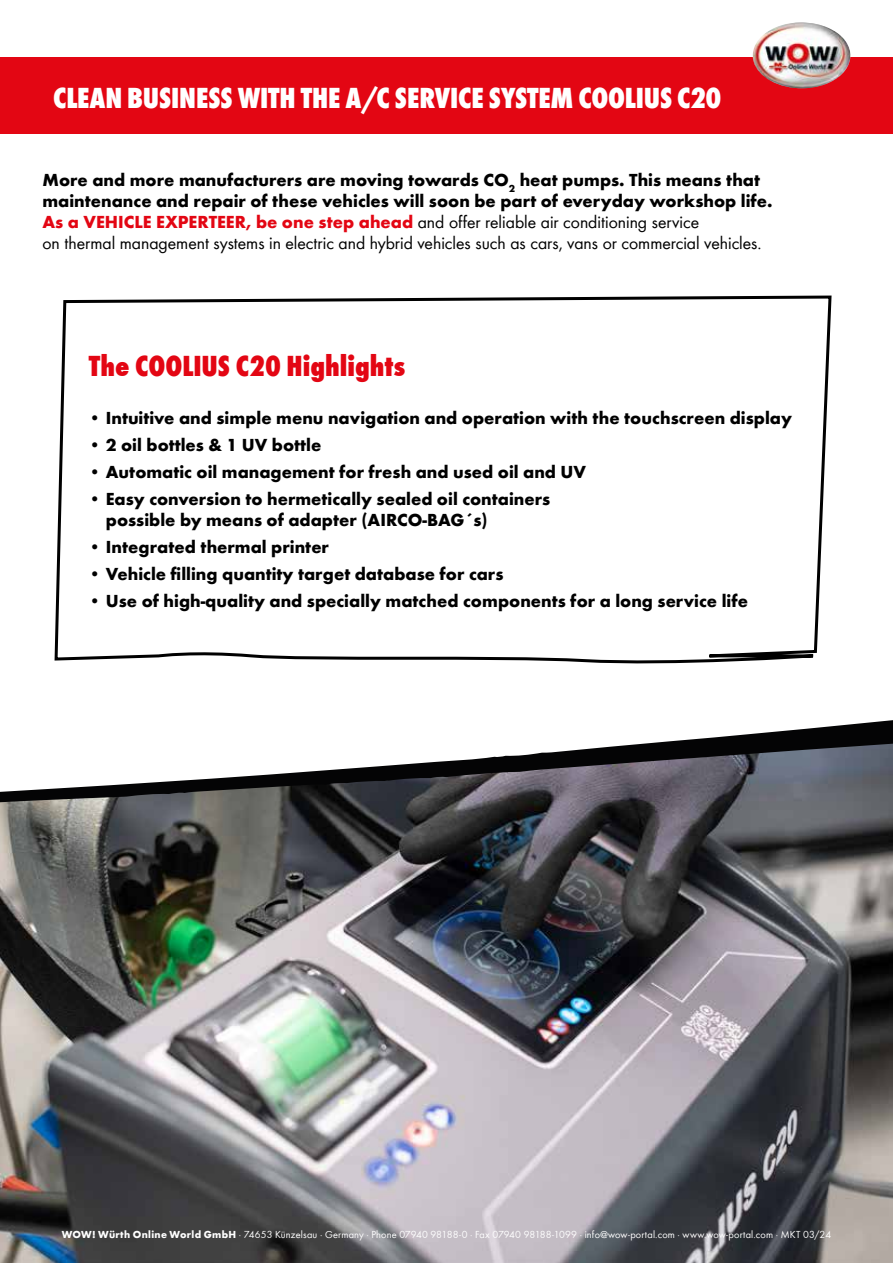
<style>
.page{position:relative;width:893px;height:1263px;background:#fff}
.page>*{position:absolute;margin:0;border:0;box-sizing:border-box;transform-origin:0 0}
.t1{font:30px "Wuerth Extra Bold Cond Caps";letter-spacing:-.005em;color:#fff}
.t2{font:800 condensed 30px "Wuerth";color:#e30613}
.t3{font:700 18px/21px "Wuerth";color:#000}
.t4{font:10.5px "Wuerth";letter-spacing:.015em;color:#fff}
.s1{color:#e30613}
.s2{font-weight:400}
.s3{font-weight:700}
</style>
<div class="page">
<div style="left:0;top:57px;width:893px;height:77px;background:#e30613"></div>
<img style="left:753px;top:22px;width:56px;height:41px">
<img style="left:754px;top:23px;width:96px;height:65px">
<svg style="left:54px;top:295px;width:778px;height:369px"></svg>
<img style="left:0;top:811px;width:893px;height:452px">
<svg style="left:0;top:720px;width:893px;height:91px"></svg>
<h1 class="t1" style="left:53px;top:76px;width:670px">CLEAN BUSINESS WITH THE A/C SERVICE SYSTEM COOLIUS C20</h1>
<p class="t3" style="left:43px;top:168px;width:732px">More and more manufacturers are moving towards CO<sub>2</sub> heat pumps. This means that maintenance and repair of these vehicles will soon be part of everyday workshop life.<br><span class="s1">As a VEHICLE EXPERTEER, be one step ahead</span> <span class="s2">and offer reliable air conditioning service<br>on thermal management systems in electric and hybrid vehicles such as cars, vans or commercial vehicles.</span></p>
<h1 class="t2" style="left:89px;top:344px;width:318px">The COOLIUS C20 Highlights</h1>
<p class="t3" style="left:89px;top:406px;width:705px">• Intuitive and simple menu navigation and operation with the touchscreen display</p>
<p class="t3" style="left:89px;top:433px;width:234px">• 2 oil bottles &amp; 1 UV bottle</p>
<p class="t3" style="left:89px;top:460px;width:499px">• Automatic oil management for fresh and used oil and UV</p>
<p class="t3" style="left:106px;top:487px;width:446px;text-indent:-17px">• Easy conversion to hermetically sealed oil containers possible by means of adapter (AIRCO-BAG´s)</p>
<p class="t3" style="left:89px;top:535px;width:242px">• Integrated thermal printer</p>
<p class="t3" style="left:89px;top:562px;width:416px">• Vehicle filling quantity target database for cars</p>
<p class="t3" style="left:89px;top:589px;width:661px">• Use of high-quality and specially matched components for a long service life</p>
<p class="t4" style="left:62px;top:1228px;width:771px"><span class="s3">WOW! Würth Online World GmbH</span> · 74653 Künzelsau · Germany · Phone 07940 98188-0 · Fax 07940 98188-1099 · info@wow-portal.com · www.wow-portal.com · MKT 03/24</p>
</div>
